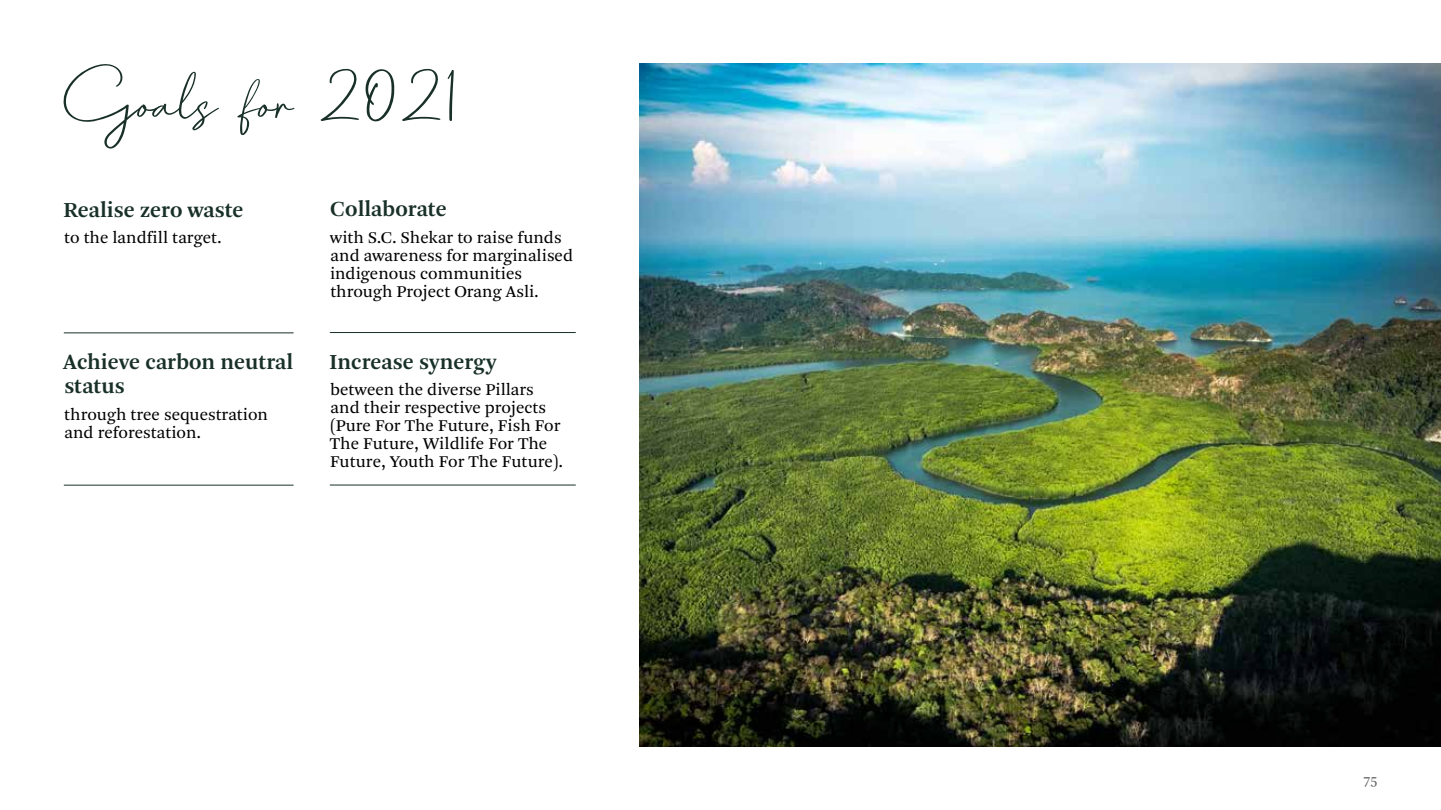
<style>
.page{position:relative;width:1441px;height:810px;background:#fff}
.page>*{position:absolute;margin:0;border:0;box-sizing:border-box;transform-origin:0 0}
.t1{font:63px "Port Harcourt";color:#183028}
.t2{font:600 22.5px/24px "Arnhem Datai";color:#183028}
.t3{font:17.25px/18px "Arnhem Datai Blond";color:#000}
.t4{font:15px "Arnhem Datai Blond";color:#636466}
</style>
<div class="page">
<img style="left:639px;top:64px;width:801px;height:682px">
<hr style="left:64px;top:333px;width:229px;height:1px;background:#183028">
<hr style="left:64px;top:485px;width:229px;height:1px;background:#183028">
<hr style="left:330px;top:332px;width:245px;height:1px;background:#183028">
<hr style="left:330px;top:485px;width:245px;height:1px;background:#183028">
<h1 class="t1" style="left:64px;top:65px;width:395px">Goals for 2021</h1>
<h2 class="t2" style="left:64px;top:198px;width:181px">Realise zero waste</h2>
<p class="t3" style="left:64px;top:229px;width:159px">to the landfill target.</p>
<h2 class="t2" style="left:63px;top:350px;width:231px">Achieve carbon neutral status</h2>
<p class="t3" style="left:64px;top:405px;width:205px">through tree sequestration and reforestation.</p>
<h2 class="t2" style="left:330px;top:197px;width:118px">Collaborate</h2>
<p class="t3" style="left:330px;top:229px;width:244px">with S.C. Shekar to raise funds and awareness for marginalised indigenous communities through Project Orang Asli.</p>
<h2 class="t2" style="left:329px;top:350px;width:168px">Increase synergy</h2>
<p class="t3" style="left:330px;top:381px;width:235px">between the diverse Pillars and their respective projects (Pure For The Future, Fish For<br>The Future, Wildlife For The<br>Future, Youth For The Future).</p>
<p class="t4" style="left:1363px;top:769px;width:15px">75</p>
</div>
